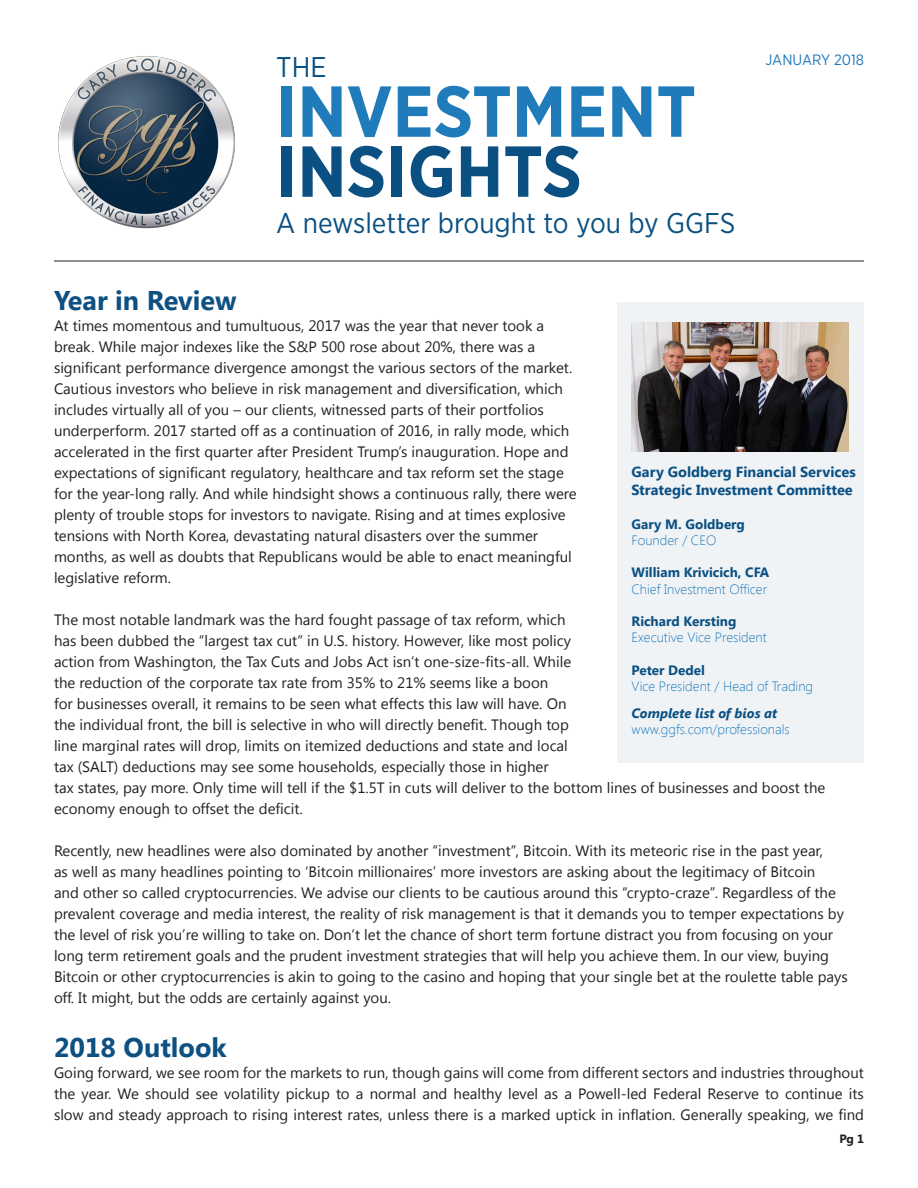
<style>
.page{position:relative;width:918px;height:1188px;background:#fff}
.page>*{position:absolute;margin:0;border:0;box-sizing:border-box;transform-origin:0 0}
.t1{font:700 72px "Gotham Narrow";color:#207bbb}
.t2{font:700 72px "Gotham Narrow";color:#0a5082}
.t3{font:28.5px "Gotham Narrow";color:#0a5082}
.t4{font:700 27px "Segoe UI";color:#0e5082}
.t5{font:15px/21px "Segoe UI";color:#231f20}
.t6{font:15px "Gotham Narrow";color:#207bbb}
.t7{font:700 14.55px "Segoe UI";color:#0a5082}
.t8{font:300 13.5px "Segoe UI";color:#207bbb}
.t9{font:700 13.5px "Segoe UI";color:#0a5082}
.t10{font:italic 700 13.5px "Segoe UI";color:#0a5082}
.t11{font:700 12px "Segoe UI";color:#231f20}
</style>
<div class="page">
<img style="left:58px;top:56px;width:177px;height:173px">
<hr style="left:54px;top:261px;width:810px;height:1px;background:#231f20">
<div style="left:617px;top:302px;width:247px;height:461px;background:#f0f3f6"></div>
<img style="left:632px;top:322px;width:217px;height:130px">
<p class="t3" style="left:276px;top:49px;width:52px">THE</p>
<p class="t1" style="left:276px;top:65px;width:421px">INVESTMENT</p>
<p class="t2" style="left:276px;top:125px;width:307px">INSIGHTS</p>
<p class="t3" style="left:276px;top:205px;width:461px">A newsletter brought to you by GGFS</p>
<p class="t6" style="left:766px;top:50px;width:100px">JANUARY 2018</p>
<p class="t4" style="left:54px;top:282px;width:184px">Year in Review</p>
<p class="t5" style="left:54px;top:315px;width:524px">At times momentous and tumultuous, 2017 was the year that never took a break. While major indexes like the S&amp;P 500 rose about 20%, there was a significant performance divergence amongst the various sectors of the market.<br>Cautious investors who believe in risk management and diversification, which includes virtually all of you – our clients, witnessed parts of their portfolios underperform. 2017 started off as a continuation of 2016, in rally mode, which accelerated in the first quarter after President Trump’s inauguration. Hope and expectations of significant regulatory, healthcare and tax reform set the stage for the year-long rally. And while hindsight shows a continuous rally, there were plenty of trouble stops for investors to navigate. Rising and at times explosive tensions with North Korea, devastating natural disasters over the summer months, as well as doubts that Republicans would be able to enact meaningful legislative reform.</p>
<p class="t5" style="left:54px;top:609px;width:773px">The most notable landmark was the hard fought passage of tax reform, which<br>has been dubbed the “largest tax cut” in U.S. history. However, like most policy<br>action from Washington, the Tax Cuts and Jobs Act isn’t one-size-fits-all. While<br>the reduction of the corporate tax rate from 35% to 21% seems like a boon<br>for businesses overall, it remains to be seen what effects this law will have. On<br>the individual front, the bill is selective in who will directly benefit. Though top<br>line marginal rates will drop, limits on itemized deductions and state and local<br>tax (SALT) deductions may see some households, especially those in higher<br>tax states, pay more. Only time will tell if the $1.5T in cuts will deliver to the bottom lines of businesses and boost the economy enough to offset the deficit.</p>
<p class="t5" style="left:54px;top:840px;width:795px">Recently, new headlines were also dominated by another “investment”, Bitcoin. With its meteoric rise in the past year,<br>as well as many headlines pointing to ‘Bitcoin millionaires’ more investors are asking about the legitimacy of Bitcoin<br>and other so called cryptocurrencies. We advise our clients to be cautious around this “crypto-craze”. Regardless of the prevalent coverage and media interest, the reality of risk management is that it demands you to temper expectations by the level of risk you’re willing to take on. Don’t let the chance of short term fortune distract you from focusing on your long term retirement goals and the prudent investment strategies that will help you achieve them. In our view, buying Bitcoin or other cryptocurrencies is akin to going to the casino and hoping that your single bet at the roulette table pays off. It might, but the odds are certainly against you.</p>
<p class="t4" style="left:54px;top:1028px;width:174px">2018 Outlook</p>
<p class="t5" style="left:54px;top:1061px;width:812px;text-align:justify">Going forward, we see room for the markets to run, though gains will come from different sectors and industries throughout the year. We should see volatility pickup to a normal and healthy level as a Powell-led Federal Reserve to continue its slow and steady approach to rising interest rates, unless there is a marked uptick in inflation. Generally speaking, we find</p>
<p class="t11" style="left:839px;top:1130px;width:26px">Pg 1</p>
<p class="t7" style="left:632px;top:462px;width:226px">Gary Goldberg Financial Services</p>
<p class="t7" style="left:632px;top:479px;width:223px">Strategic Investment Committee</p>
<p class="t9" style="left:632px;top:514px;width:115px">Gary M. Goldberg</p>
<p class="t8" style="left:632px;top:531px;width:86px">Founder / CEO</p>
<p class="t9" style="left:632px;top:563px;width:139px">William Krivicich, CFA</p>
<p class="t8" style="left:632px;top:580px;width:137px">Chief Investment Officer</p>
<p class="t9" style="left:632px;top:612px;width:106px">Richard Kersting</p>
<p class="t8" style="left:632px;top:628px;width:137px">Executive Vice President</p>
<p class="t9" style="left:632px;top:660px;width:75px">Peter Dedel</p>
<p class="t8" style="left:632px;top:677px;width:183px">Vice President / Head of Trading</p>
<p class="t10" style="left:632px;top:703px;width:147px">Complete list of bios at</p>
<p class="t8" style="left:632px;top:720px;width:160px">www.ggfs.com/professionals</p>
</div>
